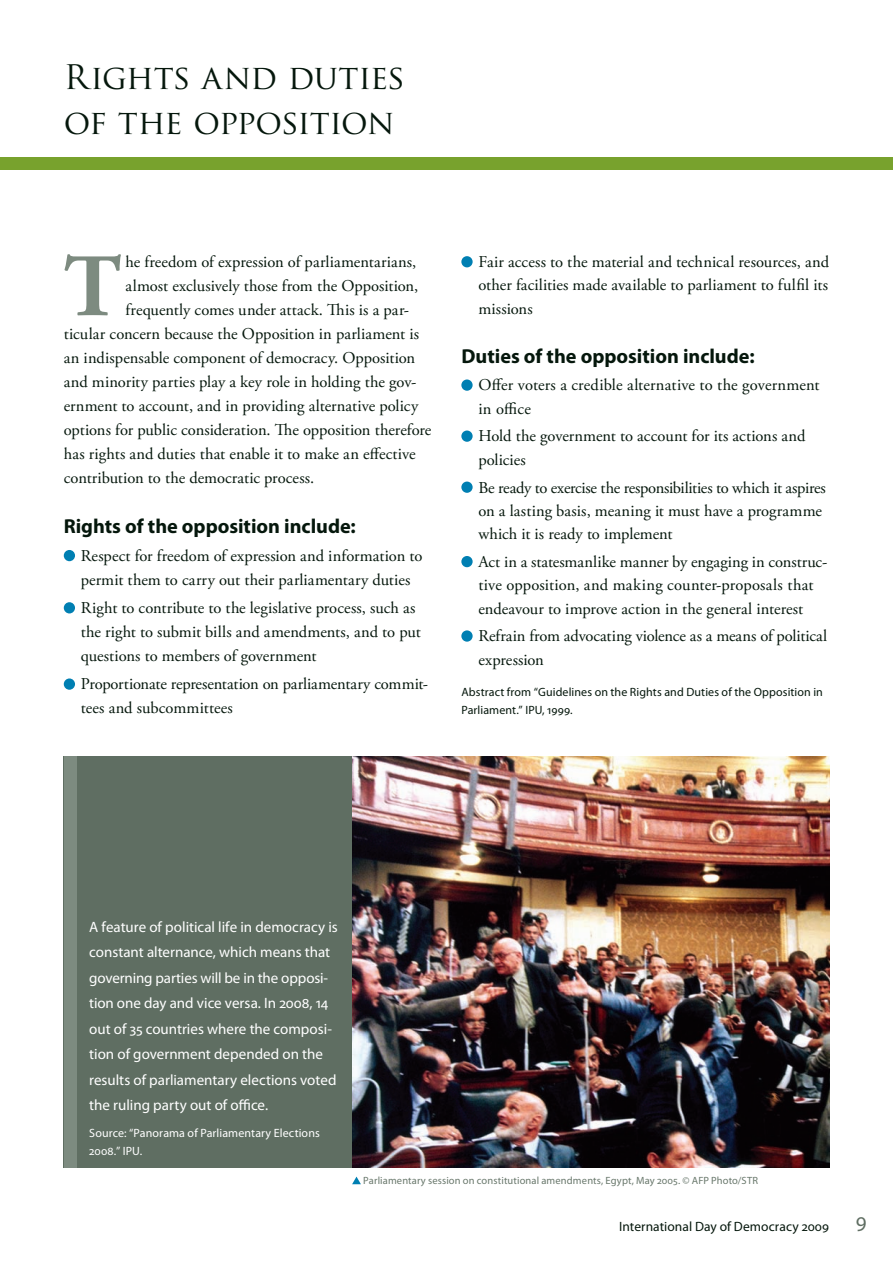
<style>
.page{position:relative;width:893px;height:1263px;background:#fff}
.page>*{position:absolute;margin:0;border:0;box-sizing:border-box;transform-origin:0 0}
.t1{font:700 88.95px "Adobe Garamond Pro";color:#7d8b80}
.t2{font:33px/45px "Trajan Pro";letter-spacing:-.015em;color:#05170c}
.t3{font:21px "Myriad Pro";color:#5f6e62}
.t4{font:700 20.25px "Myriad Pro";color:#05170c}
.t5{font:16.5px/23.4px "Adobe Garamond Pro";color:#05170c}
.t6{font:15px/25.5px "Myriad Pro";color:#fff}
.t7{font:13.5px "Myriad Pro";letter-spacing:.005em;color:#05170c}
.t8{font:12px/18px "Myriad Pro";letter-spacing:.01em;color:#05170c}
.t9{font:12px/18px "Myriad Pro";letter-spacing:.01em;color:#fff}
.t10{font:10.5px "Myriad Pro";letter-spacing:.01em;color:#69786c}
</style>
<div class="page">
<img style="left:352px;top:756px;width:477px;height:411px">
<div style="left:64px;top:550px;width:11px;height:11px;background:#007fb2;border-radius:50%"></div>
<div style="left:64px;top:602px;width:11px;height:11px;background:#007fb2;border-radius:50%"></div>
<div style="left:64px;top:678px;width:11px;height:12px;background:#007fb2;border-radius:50%"></div>
<div style="left:461px;top:256px;width:12px;height:11px;background:#007fb2;border-radius:50%"></div>
<div style="left:461px;top:379px;width:12px;height:12px;background:#007fb2;border-radius:50%"></div>
<div style="left:461px;top:430px;width:12px;height:12px;background:#007fb2;border-radius:50%"></div>
<div style="left:461px;top:482px;width:12px;height:11px;background:#007fb2;border-radius:50%"></div>
<div style="left:461px;top:556px;width:12px;height:11px;background:#007fb2;border-radius:50%"></div>
<div style="left:461px;top:630px;width:12px;height:12px;background:#007fb2;border-radius:50%"></div>
<div style="left:64px;top:756px;width:288px;height:411px;background:#5f6e62"></div>
<svg style="left:352px;top:1176px;width:9px;height:8px"></svg>
<div style="left:0;top:157px;width:893px;height:13px;background:#78a22d"></div>
<div style="left:64px;top:756px;width:13px;height:411px;background:#7d8b80"></div>
<h2 class="t2" style="left:64px;top:54px;width:343px">Rights and duties of the opposition</h2>
<h1 class="t1" style="left:64px;top:235px;width:59px">T</h1>
<p class="t5" style="left:126px;top:251px;width:292px">he freedom of expression of parliamentarians,</p>
<p class="t5" style="left:126px;top:275px;width:294px">almost exclusively those from the Opposition,</p>
<p class="t5" style="left:126px;top:299px;width:285px">frequently comes under attack. This is a par-</p>
<p class="t5" style="left:64px;top:323px;width:357px">ticular concern because the Opposition in parliament is</p>
<p class="t5" style="left:64px;top:347px;width:353px">an indispensable component of democracy. Opposition</p>
<p class="t5" style="left:64px;top:371px;width:354px">and minority parties play a key role in holding the gov-</p>
<p class="t5" style="left:64px;top:395px;width:356px">ernment to account, and in providing alternative policy</p>
<p class="t5" style="left:64px;top:419px;width:369px">options for public consideration. The opposition therefore</p>
<p class="t5" style="left:64px;top:443px;width:353px">has rights and duties that enable it to make an effective</p>
<p class="t5" style="left:64px;top:467px;width:252px">contribution to the democratic process.</p>
<p class="t4" style="left:64px;top:513px;width:294px">Rights of the opposition include:</p>
<p class="t5" style="left:81px;top:544px;width:343px;line-height:24px">Respect for freedom of expression and information to permit them to carry out their parliamentary duties</p>
<p class="t5" style="left:81px;top:596px;width:342px;line-height:24px">Right to contribute to the legislative process, such as the right to submit bills and amendments, and to put questions to members of government</p>
<p class="t5" style="left:81px;top:673px;width:349px;line-height:24px">Proportionate representation on parliamentary commit&shy;tees and subcommittees</p>
<p class="t5" style="left:478px;top:251px;width:352px;text-align:justify">Fair access to the material and technical resources, and other facilities made available to parliament to fulfil its missions</p>
<p class="t4" style="left:461px;top:343px;width:295px">Duties of the opposition include:</p>
<p class="t5" style="left:478px;top:374px;width:343px">Offer voters a credible alternative to the government in office</p>
<p class="t5" style="left:478px;top:425px;width:329px">Hold the government to account for its actions and policies</p>
<p class="t5" style="left:478px;top:476px;width:349px">Be ready to exercise the responsibilities to which it aspires on a lasting basis, meaning it must have a programme which it is ready to implement</p>
<p class="t5" style="left:478px;top:551px;width:350px">Act in a statesmanlike manner by engaging in construc&shy;tive opposition, and making counter-proposals that endeavour to improve action in the general interest</p>
<p class="t5" style="left:478px;top:625px;width:350px">Refrain from advocating violence as a means of political expression</p>
<p class="t8" style="left:461px;top:682px;width:363px">Abstract from “Guidelines on the Rights and Duties of the Opposition in<br>Parliament.” IPU, 1999.</p>
<p class="t6" style="left:89px;top:913px;width:250px">A feature of political life in democracy is constant alternance, which means that governing parties will be in the opposi&shy;tion one day and vice versa. In 2008, 14 out of 35 countries where the composi&shy;tion of government depended on the results of parliamentary elections voted the ruling party out of office.</p>
<p class="t9" style="left:89px;top:1123px;width:232px">Source: “Panorama of Parliamentary Elections<br>2008.” IPU.</p>
<p class="t10" style="left:363px;top:1174px;width:396px">Parliamentary session on constitutional amendments, Egypt, May 2005. © AFP Photo/STR</p>
<p class="t7" style="left:619px;top:1218px;width:211px">International Day of Democracy 2009</p>
<p class="t3" style="left:856px;top:1211px;width:12px">9</p>
</div>
